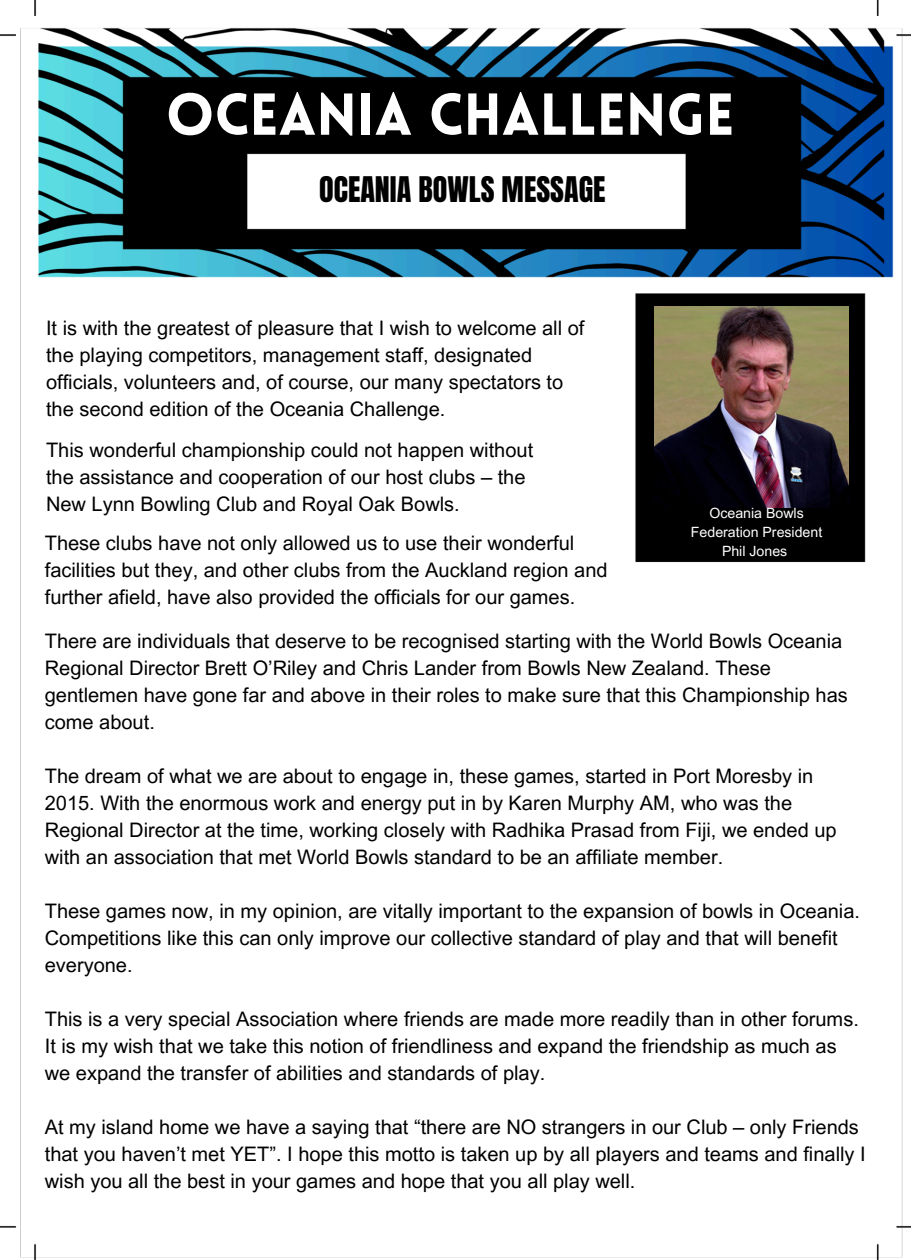
<style>
.page{position:relative;width:911px;height:1260px;background:#fff}
.page>*{position:absolute;margin:0;border:0;box-sizing:border-box;transform-origin:0 0}
.t1{font:900 57.8px "Lovelo";color:#fff}
.t2{font:30px "Anton";color:#000}
.t3{font:20px/27px "Arial MT Pro";color:#000}
.t4{font:14.2px/18.8px "Arial MT Pro";color:#fff;text-align:center}
</style>
<div class="page">
<img style="left:20px;top:27px;width:883px;height:1231px">
<img style="left:0;top:0;width:45px;height:45px">
<img style="left:0;top:1216px;width:45px;height:44px">
<img style="left:866px;top:0;width:44px;height:45px">
<img style="left:866px;top:1216px;width:44px;height:44px">
<img style="left:654px;top:307px;width:193px;height:201px">
<h3 class="t1" style="left:165px;top:91px;width:570px">OCEANIA CHALLENGE</h3>
<h3 class="t2" style="left:319px;top:167px;width:288px">OCEANIA BOWLS MESSAGE</h3>
<p class="t3" style="left:46px;top:317px;width:539px">It is with the greatest of pleasure that I wish to welcome all of the playing competitors, management staff, designated officials, volunteers and, of course, our many spectators to the second edition of the Oceania Challenge.</p>
<h3 class="t3" style="left:46px;top:439px;width:488px">This wonderful championship could not happen without the assistance and cooperation of our host clubs – the<br>New Lynn Bowling Club and Royal Oak Bowls.</h3>
<p class="t3" style="left:45px;top:532px;width:564px">These clubs have not only allowed us to use their wonderful facilities but they, and other clubs from the Auckland region and further afield, have also provided the officials for our games.</p>
<p class="t4" style="left:690px;top:506px;width:133px">Oceania Bowls<br>Federation President</p>
<p class="t4" style="left:721px;top:544px;width:67px">Phil Jones</p>
<h3 class="t3" style="left:45px;top:630px;width:804px">There are individuals that deserve to be recognised starting with the World Bowls Oceania Regional Director Brett O’Riley and Chris Lander from Bowls New Zealand. These gentlemen have gone far and above in their roles to make sure that this Championship has come about.</h3>
<h3 class="t3" style="left:45px;top:765px;width:793px">The dream of what we are about to engage in, these games, started in Port Moresby in 2015. With the enormous work and energy put in by Karen Murphy AM, who was the Regional Director at the time, working closely with Radhika Prasad from Fiji, we ended up with an association that met World Bowls standard to be an affiliate member.</h3>
<h3 class="t3" style="left:45px;top:900px;width:816px">These games now, in my opinion, are vitally important to the expansion of bowls in Oceania.<br>Competitions like this can only improve our collective standard of play and that will benefit everyone.</h3>
<h3 class="t3" style="left:45px;top:1008px;width:815px">This is a very special Association where friends are made more readily than in other forums.<br>It is my wish that we take this notion of friendliness and expand the friendship as much as we expand the transfer of abilities and standards of play.</h3>
<p class="t3" style="left:45px;top:1116px;width:822px">At my island home we have a saying that “there are NO strangers in our Club – only Friends that you haven’t met YET”. I hope this motto is taken up by all players and teams and finally I wish you all the best in your games and hope that you all play well.</p>
</div>
